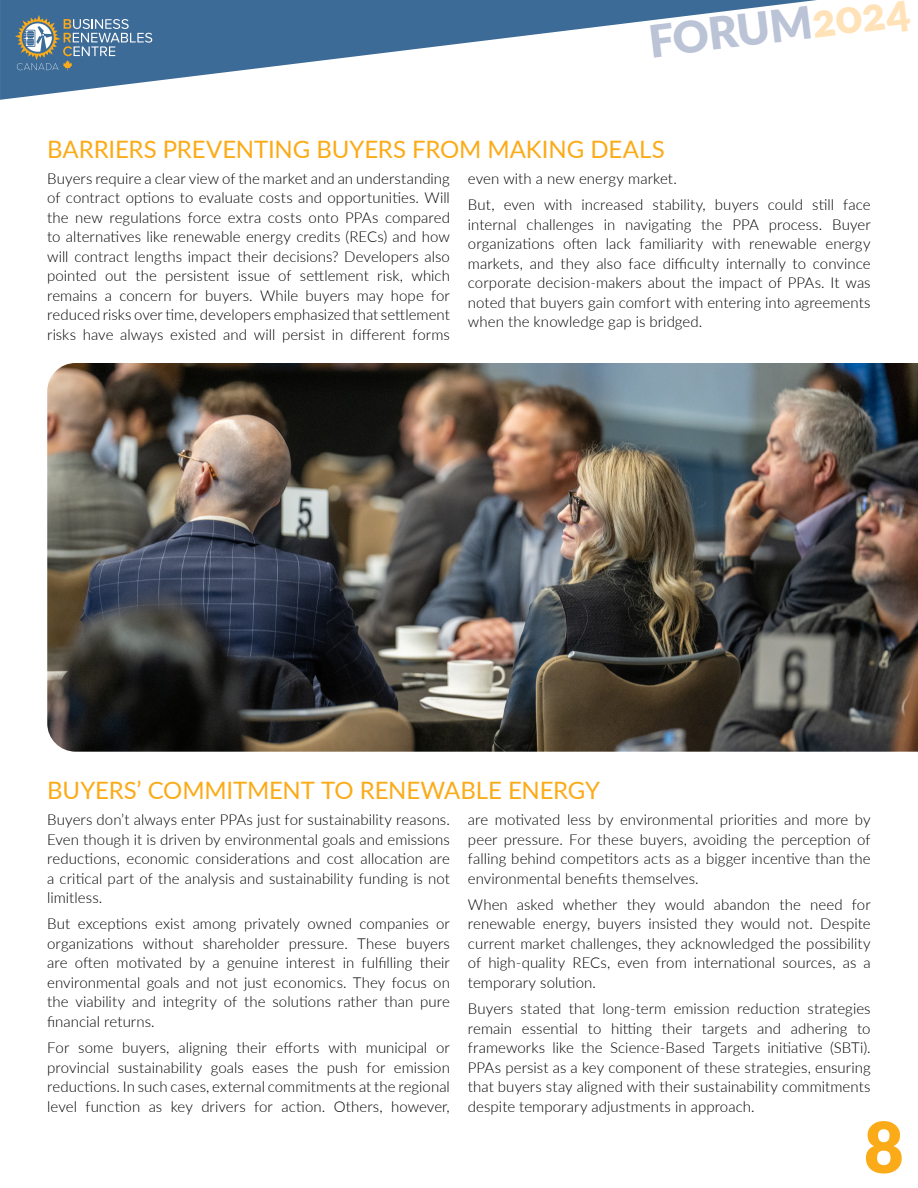
<style>
.page{position:relative;width:918px;height:1188px;background:#fff}
.page>*{position:absolute;margin:0;border:0;box-sizing:border-box;transform-origin:0 0}
.t1{font:900 75px "Lato";color:#fbab18}
.t2{font:900 44.4px "Lato";color:#bbc3d6}
.t3{font:24px "Lato";letter-spacing:-.005em;color:#fbab18}
.t4{font:300 15px/19.5px "Lato";letter-spacing:.005em;color:#000;text-align:justify}
.s1{color:#ffe2b8}
</style>
<div class="page">
<svg style="left:0;top:0;width:817px;height:100px"></svg>
<svg style="left:15px;top:15px;width:137px;height:55px;background:#63829c"></svg>
<img style="left:47px;top:363px;width:871px;height:389px">
<h2 class="t2" style="left:645px;top:9px;width:264px;rotate:-7deg">FORUM<span class="s1">2024</span></h2>
<h3 class="t3" style="left:47px;top:132px;width:619px">BARRIERS PREVENTING BUYERS FROM MAKING DEALS</h3>
<p class="t4" style="left:47px;top:168px;width:404px">Buyers require a clear view of the market and an understanding of contract options to evaluate costs and opportunities. Will the new regulations force extra costs onto PPAs compared to alternatives like renewable energy credits (RECs) and how will contract lengths impact their decisions? Developers also pointed out the persistent issue of settlement risk, which remains a concern for buyers. While buyers may hope for reduced risks over time, developers emphasized that settlement risks have always existed and will persist in different forms</p>
<p class="t4" style="left:468px;top:165px;width:404px;line-height:26.2px">even with a new energy market.<br>But, even with increased stability, buyers could still face</p>
<p class="t4" style="left:468px;top:214px;width:404px">internal challenges in navigating the PPA process. Buyer organizations often lack familiarity with renewable energy markets, and they also face difficulty internally to convince corporate decision-makers about the impact of PPAs. It was noted that buyers gain comfort with entering into agreements when the knowledge gap is bridged.</p>
<h3 class="t3" style="left:47px;top:773px;width:554px">BUYERS’ COMMITMENT TO RENEWABLE ENERGY</h3>
<p class="t4" style="left:47px;top:809px;width:404px">Buyers don’t always enter PPAs just for sustainability reasons.<br>Even though it is driven by environmental goals and emissions reductions, economic considerations and cost allocation are a critical part of the analysis and sustainability funding is not limitless.</p>
<p class="t4" style="left:47px;top:914px;width:404px">But exceptions exist among privately owned companies or organizations without shareholder pressure. These buyers are often motivated by a genuine interest in fulfilling their environmental goals and not just economics. They focus on the viability and integrity of the solutions rather than pure financial returns.</p>
<p class="t4" style="left:47px;top:1037px;width:404px">For some buyers, aligning their efforts with municipal or provincial sustainability goals eases the push for emission reductions. In such cases, external commitments at the regional level function as key drivers for action. Others, however,</p>
<p class="t4" style="left:468px;top:809px;width:404px">are motivated less by environmental priorities and more by peer pressure. For these buyers, avoiding the perception of falling behind competitors acts as a bigger incentive than the environmental benefits themselves.</p>
<p class="t4" style="left:468px;top:894px;width:404px">When asked whether they would abandon the need for renewable energy, buyers insisted they would not. Despite current market challenges, they acknowledged the possibility of high-quality RECs, even from international sources, as a temporary solution.</p>
<p class="t4" style="left:468px;top:998px;width:404px">Buyers stated that long-term emission reduction strategies remain essential to hitting their targets and adhering to frameworks like the Science-Based Targets initiative (SBTi).<br>PPAs persist as a key component of these strategies, ensuring that buyers stay aligned with their sustainability commitments despite temporary adjustments in approach.</p>
<h1 class="t1" style="left:863px;top:1089px;width:43px">8</h1>
</div>
